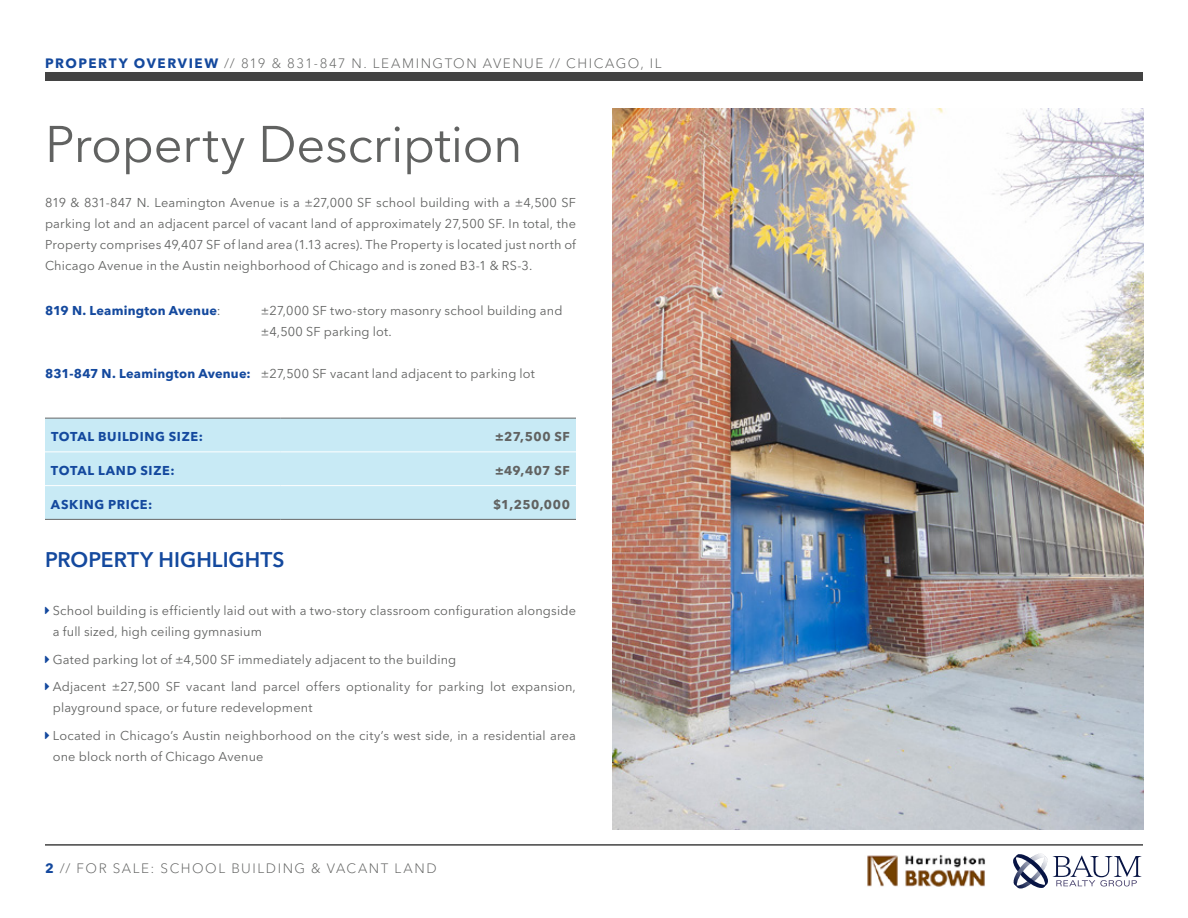
<style>
.page{position:relative;width:1188px;height:918px;background:#fff}
.page>*{position:absolute;margin:0;border:0;box-sizing:border-box;transform-origin:0 0}
.t1{font:51px "Avenir Next LT Pro";letter-spacing:-.01em;color:#616261}
.t2{font:600 21px "Avenir Next LT Pro";color:#14499e}
.t3{font:300 13.5px "Avenir Next LT Pro";letter-spacing:.115em;color:#616261}
.t4{font:12.75px/21px "Avenir Next LT Pro";letter-spacing:.01em;color:#616261}
.t5{font:700 12.75px "Avenir Next LT Pro";letter-spacing:.045em;color:#14499e}
.t6{font:700 12.75px "Avenir Next LT Pro";letter-spacing:.04em;color:#616261}
.t7{font:700 12.75px "Avenir Next LT Pro";letter-spacing:.02em;color:#14499e}
.s1{font-weight:700;color:#14499e}
.s2{font-weight:400;color:#616261}
</style>
<div class="page">
<div style="left:45px;top:72px;width:1098px;height:9px;background:#434343"></div>
<hr style="left:45px;top:844px;width:1098px;height:2px;background:#434343">
<svg style="left:1013px;top:854px;width:128px;height:35px"></svg>
<img style="left:867px;top:854px;width:118px;height:33px">
<img style="left:612px;top:108px;width:531px;height:721px">
<div style="left:45px;top:419px;width:531px;height:100px;background:#c8eaf5"></div>
<hr style="left:45px;top:418px;width:236px;height:1px;background:#666767">
<hr style="left:281px;top:418px;width:295px;height:1px;background:#666767">
<hr style="left:45px;top:519px;width:236px;height:1px;background:#666767">
<hr style="left:281px;top:519px;width:295px;height:1px;background:#666767">
<hr style="left:45px;top:452px;width:236px;height:1px;background:#fff">
<hr style="left:281px;top:452px;width:295px;height:1px;background:#fff">
<hr style="left:45px;top:485px;width:236px;height:1px;background:#fff">
<hr style="left:281px;top:485px;width:295px;height:1px;background:#fff">
<p class="t3" style="left:45px;top:52px;width:618px"><span class="s1">Property Overview</span> // 819 &amp; 831-847 N. LEAMINGTON AVENUE // CHICAGO, IL</p>
<h1 class="t1" style="left:45px;top:101px;width:479px">Property Description</h1>
<p class="t4" style="left:45px;top:192px;width:533px;text-align:justify">819 &amp; 831-847 N. Leamington Avenue is a ±27,000 SF school building with a ±4,500 SF parking lot and an adjacent parcel of vacant land of approximately 27,500 SF. In total, the Property comprises 49,407 SF of land area (1.13 acres). The Property is located just north of Chicago Avenue in the Austin neighborhood of Chicago and is zoned B3-1 &amp; RS-3.</p>
<p class="t7" style="left:45px;top:299px;width:177px">819 N. Leamington Avenue<span class="s2">:</span></p>
<p class="t4" style="left:261px;top:300px;width:303px">±27,000 SF two-story masonry school building and ±4,500 SF parking lot.</p>
<p class="t4" style="left:45px;top:363px;width:491px"><span class="s1">831-847 N. Leamington Avenue:</span> ±27,500 SF vacant land adjacent to parking lot</p>
<p class="t5" style="left:51px;top:426px;width:10px">TOT</p>
<p class="t5" style="left:78px;top:426px;width:127px">AL BUILDING SIZE:</p>
<p class="t6" style="left:495px;top:426px;width:76px">±27,500 SF</p>
<p class="t5" style="left:51px;top:460px;width:10px">TOT</p>
<p class="t5" style="left:78px;top:460px;width:99px">AL LAND SIZE:</p>
<p class="t6" style="left:495px;top:460px;width:76px">±49,407 SF</p>
<p class="t5" style="left:51px;top:493px;width:103px">ASKING PRICE:</p>
<p class="t6" style="left:493px;top:493px;width:78px">$1,250,000</p>
<h2 class="t2" style="left:45px;top:542px;width:241px">PROPERTY HIGHLIGHTS</h2>
<p class="t4" style="left:53px;top:600px;width:525px">School building is efficiently laid out with a two-story classroom configuration alongside a full sized, high ceiling gymnasium</p>
<p class="t4" style="left:53px;top:645px;width:525px;line-height:27.8px">Gated parking lot of ±4,500 SF immediately adjacent to the building<br>Adjacent ±27,500 SF vacant land parcel offers optionality for parking lot expansion,</p>
<p class="t4" style="left:53px;top:694px;width:525px;line-height:27.8px">playground space, or future redevelopment<br>Located in Chicago’s Austin neighborhood on the city’s west side, in a residential area</p>
<p class="t4" style="left:53px;top:746px;width:212px">one block north of Chicago Avenue</p>
<p class="t3" style="left:45px;top:857px;width:393px"><span class="s1">2</span> // FOR SALE: SCHOOL BUILDING &amp; VACANT LAND</p>
</div>
